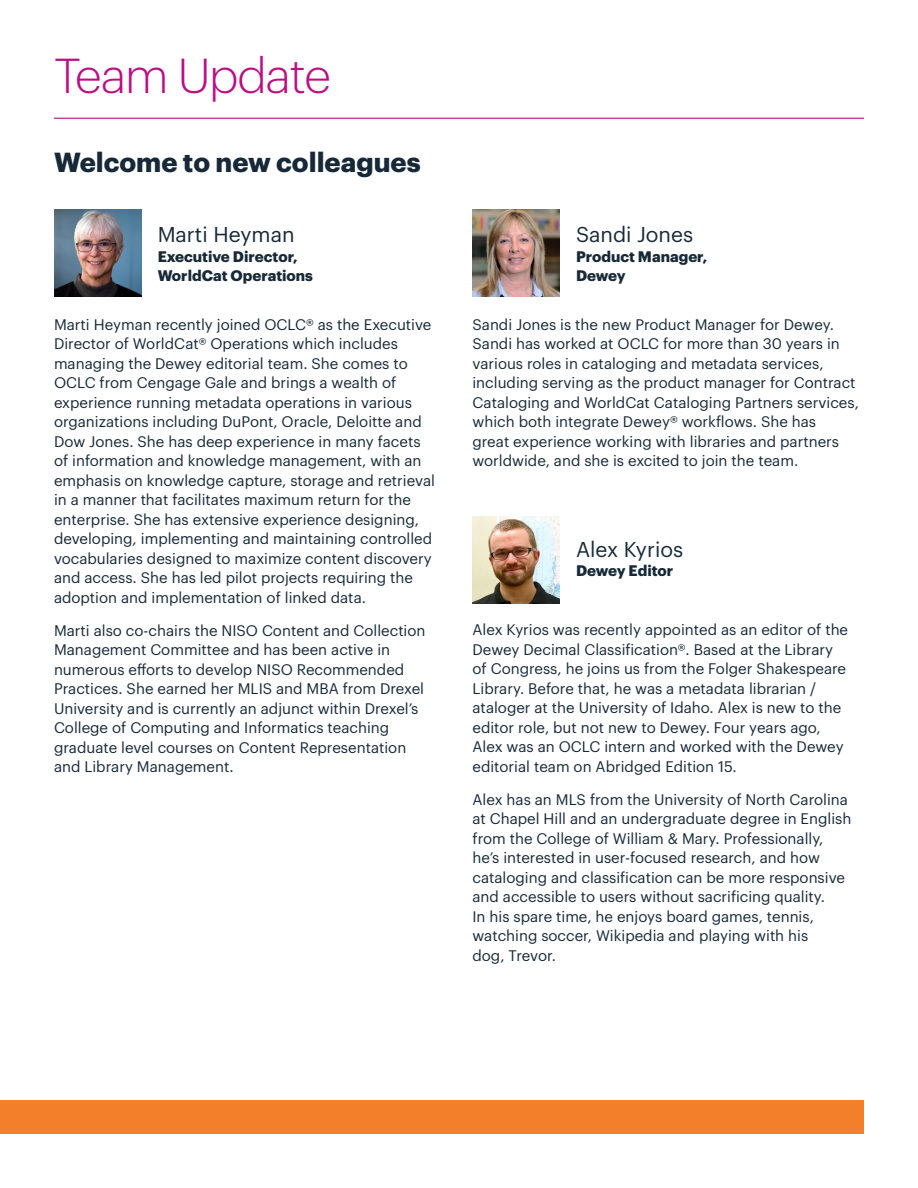
<style>
.page{position:relative;width:918px;height:1188px;background:#fff}
.page>*{position:absolute;margin:0;border:0;box-sizing:border-box;transform-origin:0 0}
.t1{font:300 48px "Graphik";letter-spacing:-.025em;color:#bc0d83}
.t2{font:700 27px "Graphik";color:#172938}
.t3{font:21px "Graphik";color:#172938}
.t4{font:15px/19.5px "Graphik";color:#172938}
.t5{font:700 15px/19.5px "Graphik";color:#172938}
</style>
<div class="page">
<div style="left:0;top:1100px;width:864px;height:34px;background:#f47f2a"></div>
<img style="left:472px;top:517px;width:88px;height:87px">
<img style="left:472px;top:210px;width:88px;height:87px">
<img style="left:54px;top:210px;width:87px;height:87px">
<hr style="left:54px;top:118px;width:810px;height:1px;background:#bc0d83">
<h1 class="t1" style="left:54px;top:41px;width:279px">Team Update</h1>
<h2 class="t2" style="left:54px;top:141px;width:368px">Welcome to new colleagues</h2>
<h3 class="t3" style="left:158px;top:219px;width:138px">Marti Heyman</h3>
<p class="t5" style="left:158px;top:245px;width:157px">Executive Director,<br>WorldCat Operations</p>
<p class="t4" style="left:54px;top:313px;width:383px">Marti Heyman recently joined OCLC® as the Executive Director of WorldCat® Operations which includes managing the Dewey editorial team. She comes to OCLC from Cengage Gale and brings a wealth of experience running metadata operations in various organizations including DuPont, Oracle, Deloitte and Dow Jones. She has deep experience in many facets of information and knowledge management, with an emphasis on knowledge capture, storage and retrieval in a manner that facilitates maximum return for the enterprise. She has extensive experience designing, developing, implementing and maintaining controlled vocabularies designed to maximize content discovery and access. She has led pilot projects requiring the adoption and implementation of linked data.</p>
<p class="t4" style="left:54px;top:619px;width:373px">Marti also co-chairs the NISO Content and Collection Management Committee and has been active in numerous efforts to develop NISO Recommended Practices. She earned her MLIS and MBA from Drexel University and is currently an adjunct within Drexel’s College of Computing and Informatics teaching graduate level courses on Content Representation and Library Management.</p>
<h3 class="t3" style="left:576px;top:219px;width:119px">Sandi Jones</h3>
<p class="t5" style="left:576px;top:245px;width:133px">Product Manager,<br>Dewey</p>
<p class="t4" style="left:472px;top:313px;width:388px">Sandi Jones is the new Product Manager for Dewey.<br>Sandi has worked at OCLC for more than 30 years in various roles in cataloging and metadata services, including serving as the product manager for Contract Cataloging and WorldCat Cataloging Partners services, which both integrate Dewey® workflows. She has<br>great experience working with libraries and partners worldwide, and she is excited to join the team.</p>
<h3 class="t3" style="left:576px;top:533px;width:109px">Alex Kyrios</h3>
<p class="t5" style="left:576px;top:560px;width:99px">Dewey Editor</p>
<p class="t4" style="left:472px;top:619px;width:377px">Alex Kyrios was recently appointed as an editor of the Dewey Decimal Classification®. Based at the Library of Congress, he joins us from the Folger Shakespeare Library. Before that, he was a metadata librarian / ataloger at the University of Idaho. Alex is new to the editor role, but not new to Dewey. Four years ago, Alex was an OCLC intern and worked with the Dewey editorial team on Abridged Edition 15.</p>
<p class="t4" style="left:472px;top:788px;width:380px">Alex has an MLS from the University of North Carolina at Chapel Hill and an undergraduate degree in English from the College of William &amp; Mary. Professionally, he’s interested in user-focused research, and how cataloging and classification can be more responsive and accessible to users without sacrificing quality.<br>In his spare time, he enjoys board games, tennis, watching soccer, Wikipedia and playing with his<br>dog, Trevor.</p>
</div>
